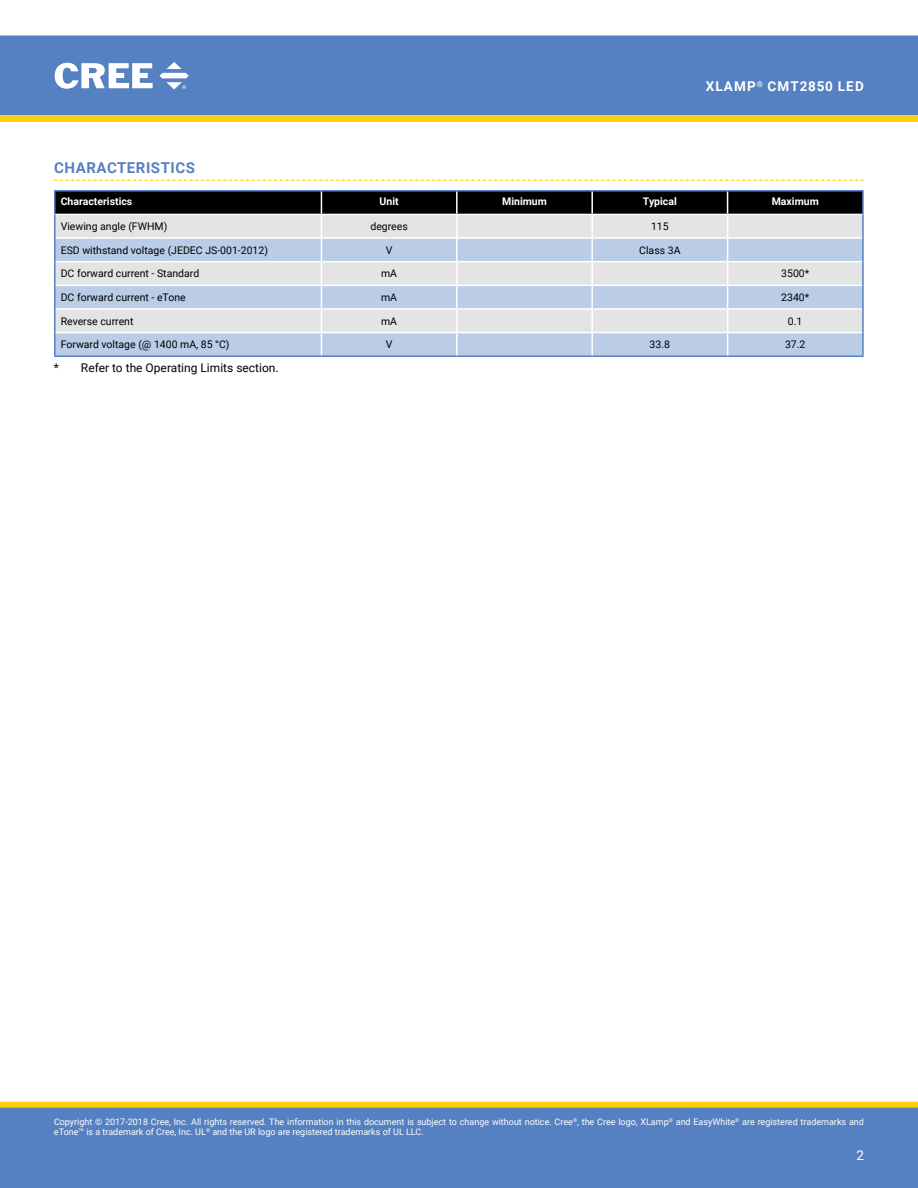
<style>
.page{position:relative;width:918px;height:1188px;background:#fff}
.page>*{position:absolute;margin:0;border:0;box-sizing:border-box;transform-origin:0 0}
.t1{font:700 15px "Roboto";letter-spacing:.035em;color:#5580c3}
.t2{font:700 13.5px "Roboto";letter-spacing:.085em;color:#fff}
.t3{font:13.5px "Roboto";color:#fff}
.t4{font:12px "Roboto";color:#000}
.t5{font:10.5px "Roboto";color:#000}
.t6{font:700 10.5px "Roboto";color:#fff}
.t7{font:9px/10.8px "Roboto";color:#fff}
</style>
<div class="page">
<div style="left:1px;top:36px;width:916px;height:78px;background:#5580c1"></div>
<div style="left:0;top:35px;width:918px;height:80px;border:1px solid #5580c1"></div>
<svg style="left:55px;top:63px;width:98px;height:26px"></svg>
<svg style="left:159px;top:62px;width:30px;height:28px"></svg>
<div style="left:1px;top:1102px;width:916px;height:6px;background:#ffce06"></div>
<div style="left:0;top:1102px;width:918px;height:6px;border:1px solid #ffce06"></div>
<div style="left:0;top:1108px;width:918px;height:80px;background:#5580c1"></div>
<svg style="left:0;top:115px;width:918px;height:7px;background:#fece08"></svg>
<svg style="left:54px;top:180px;width:810px;height:1px"></svg>
<hr style="left:54px;top:355px;width:267px;height:2px;background:#5580c3">
<hr style="left:321px;top:355px;width:136px;height:2px;background:#5580c3">
<hr style="left:54px;top:214px;width:2px;height:24px;background:#5580c3">
<hr style="left:54px;top:238px;width:2px;height:24px;background:#5580c3">
<hr style="left:54px;top:262px;width:2px;height:23px;background:#5580c3">
<hr style="left:54px;top:285px;width:2px;height:24px;background:#5580c3">
<hr style="left:54px;top:309px;width:2px;height:24px;background:#5580c3">
<hr style="left:54px;top:333px;width:2px;height:22px;background:#5580c3">
<hr style="left:457px;top:355px;width:135px;height:2px;background:#5580c3">
<hr style="left:592px;top:355px;width:136px;height:2px;background:#5580c3">
<hr style="left:728px;top:355px;width:136px;height:2px;background:#5580c3">
<hr style="left:862px;top:214px;width:2px;height:24px;background:#5580c3">
<hr style="left:862px;top:238px;width:2px;height:24px;background:#5580c3">
<hr style="left:862px;top:262px;width:2px;height:23px;background:#5580c3">
<hr style="left:862px;top:285px;width:2px;height:24px;background:#5580c3">
<hr style="left:862px;top:309px;width:2px;height:24px;background:#5580c3">
<hr style="left:862px;top:333px;width:2px;height:22px;background:#5580c3">
<hr style="left:54px;top:190px;width:267px;height:2px;background:#5580c3">
<hr style="left:54px;top:192px;width:2px;height:22px;background:#5580c3">
<hr style="left:321px;top:190px;width:136px;height:2px;background:#5580c3">
<hr style="left:457px;top:190px;width:135px;height:2px;background:#5580c3">
<hr style="left:592px;top:190px;width:136px;height:2px;background:#5580c3">
<hr style="left:728px;top:190px;width:136px;height:2px;background:#5580c3">
<hr style="left:862px;top:192px;width:2px;height:22px;background:#5580c3">
<svg style="left:55px;top:191px;width:808px;height:164px;background:#b5bcc8"></svg>
<hr style="left:56px;top:214px;width:265px;height:1px;background:#fff">
<hr style="left:321px;top:214px;width:136px;height:1px;background:#fff">
<hr style="left:457px;top:214px;width:135px;height:1px;background:#fff">
<hr style="left:592px;top:214px;width:136px;height:1px;background:#fff">
<hr style="left:728px;top:214px;width:134px;height:1px;background:#fff">
<h2 class="t2" style="left:706px;top:77px;width:160px">XLamp<sup>®</sup> CMT2850 LED</h2>
<h1 class="t1" style="left:54px;top:157px;width:63px">Characte</h1>
<h1 class="t1" style="left:136px;top:157px;width:61px">ristics</h1>
<p class="t6" style="left:61px;top:194px;width:73px">Characteristics</p>
<p class="t6" style="left:380px;top:194px;width:21px">Unit</p>
<p class="t6" style="left:502px;top:194px;width:46px">Minimum</p>
<p class="t6" style="left:643px;top:194px;width:35px">Typical</p>
<p class="t6" style="left:772px;top:194px;width:49px">Maximum</p>
<p class="t5" style="left:61px;top:219px;width:108px">Viewing angle (FWHM)</p>
<p class="t5" style="left:370px;top:219px;width:39px">degrees</p>
<p class="t5" style="left:651px;top:219px;width:19px">115</p>
<p class="t5" style="left:61px;top:243px;width:209px">ESD withstand voltage (JEDEC JS-001-2012)</p>
<p class="t5" style="left:386px;top:243px;width:8px">V</p>
<p class="t5" style="left:639px;top:243px;width:43px">Class 3A</p>
<p class="t5" style="left:61px;top:266px;width:140px">DC forward current - Standard</p>
<p class="t5" style="left:381px;top:266px;width:18px">mA</p>
<p class="t5" style="left:781px;top:266px;width:30px">3500*</p>
<p class="t5" style="left:61px;top:290px;width:127px">DC forward current - eTone</p>
<p class="t5" style="left:381px;top:290px;width:18px">mA</p>
<p class="t5" style="left:781px;top:290px;width:30px">2340*</p>
<p class="t5" style="left:61px;top:314px;width:74px">Reverse current</p>
<p class="t5" style="left:381px;top:314px;width:18px">mA</p>
<p class="t5" style="left:788px;top:314px;width:16px">0.1</p>
<p class="t5" style="left:61px;top:337px;width:170px">Forward voltage (@ 1400 mA, 85 °C)</p>
<p class="t5" style="left:386px;top:337px;width:8px">V</p>
<p class="t5" style="left:650px;top:337px;width:22px">33.8</p>
<p class="t5" style="left:785px;top:337px;width:22px">37.2</p>
<h3 class="t4" style="left:54px;top:359px;width:226px">* Refer to the Operating Limits section.</h3>
<p class="t7" style="left:54px;top:1116px;width:811px">Copyright © 2017-2018 Cree, Inc. All rights reserved. The information in this document is subject to change without notice. Cree<sup>®</sup>, the Cree logo, XLamp<sup>®</sup> and EasyWhite<sup>®</sup> are registered trademarks and eTone™ is a trademark of Cree, Inc. UL<sup>®</sup> and the UR logo are registered trademarks of UL LLC.</p>
<h2 class="t3" style="left:856px;top:1145px;width:9px">2</h2>
</div>
